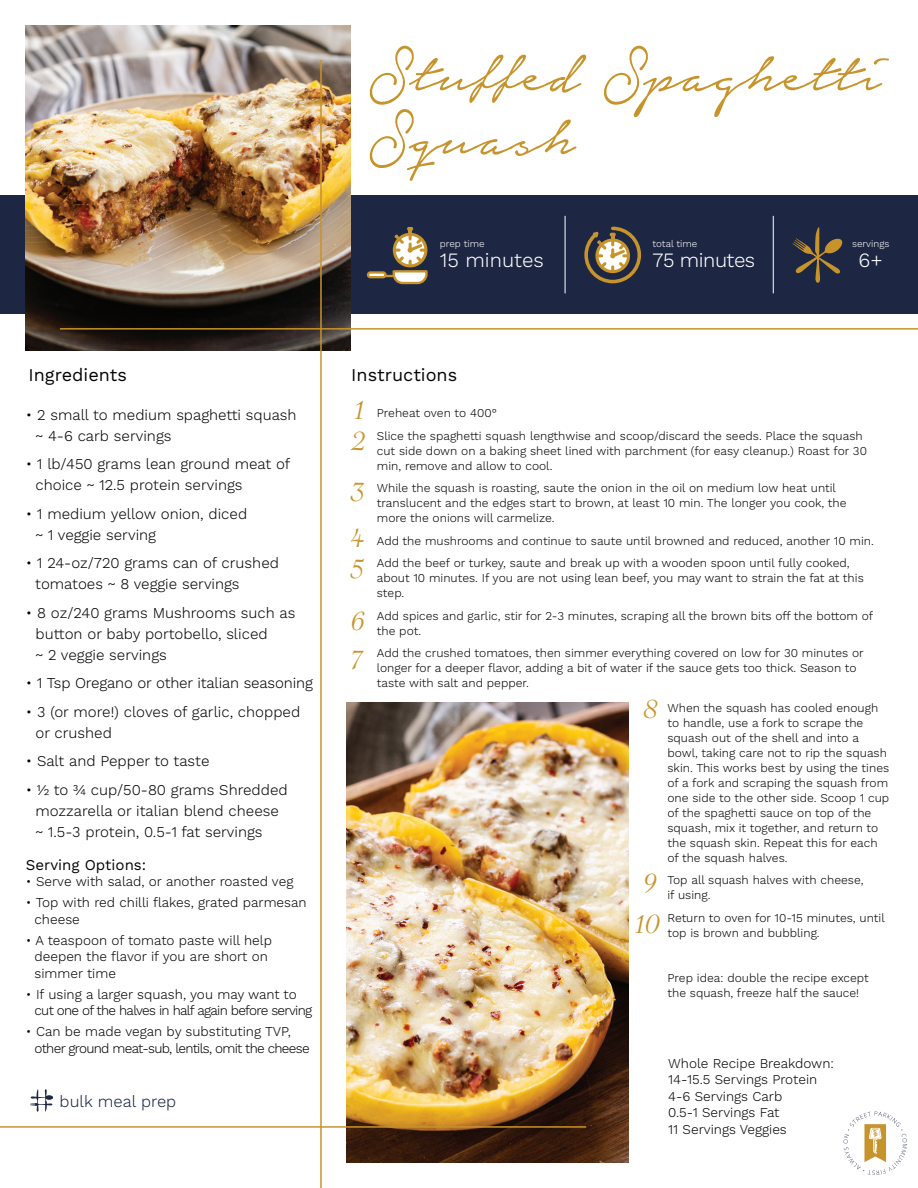
<style>
.page{position:relative;width:918px;height:1188px;background:#fff}
.page>*{position:absolute;margin:0;border:0;box-sizing:border-box;transform-origin:0 0}
.t1{font:81.9px/63.3px "Notera";color:#c7932b}
.t2{font:46.05px/51.4px "Savoye Let Plain";color:#c7932b}
.t3{font:300 20.25px "Work Sans";letter-spacing:-.015em;color:#fff}
.t4{font:18px "Work Sans";color:#040503}
.t5{font:300 16.35px "Work Sans";color:#1d2743}
.t6{font:300 15px/21px "Work Sans";color:#040503}
.t7{font:15px "Work Sans";color:#040503}
.t8{font:300 13.5px/16.5px "Work Sans";color:#040503}
.t9{font:300 13.5px/16.5px "Work Sans";letter-spacing:-.05em;color:#040503}
.t10{font:300 12px/15px "Work Sans";color:#040503}
.t11{font:300 9.75px "Work Sans";color:#fff}
</style>
<div class="page">
<svg style="left:843px;top:1111px;width:64px;height:64px"></svg>
<div style="left:0;top:195px;width:918px;height:119px;background:#1d2743"></div>
<svg style="left:384px;top:227px;width:44px;height:58px"></svg>
<div style="left:368px;top:272px;width:17px;height:5px;background:#fff;border-radius:2px"></div>
<div style="left:367px;top:271px;width:20px;height:7px;border:2px solid #c7932b;border-radius:2px"></div>
<svg style="left:792px;top:227px;width:51px;height:56px"></svg>
<svg style="left:584px;top:226px;width:58px;height:58px"></svg>
<hr style="left:565px;top:216px;width:1px;height:77px;background:#fff">
<hr style="left:773px;top:216px;width:1px;height:77px;background:#fff">
<img style="left:346px;top:703px;width:283px;height:460px">
<img style="left:26px;top:26px;width:325px;height:325px">
<hr style="left:320px;top:60px;width:2px;height:1128px;background:#c7932b">
<hr style="left:60px;top:328px;width:858px;height:2px;background:#c7932b">
<hr style="left:0;top:1126px;width:586px;height:2px;background:#c7932b">
<svg style="left:30px;top:1089px;width:23px;height:23px"></svg>
<h1 class="t1" style="left:370px;top:43px;width:513px">Stuffed Spaghetti<br>Squash</h1>
<p class="t11" style="left:652px;top:238px;width:46px">total time</p>
<p class="t11" style="left:440px;top:238px;width:46px">prep time</p>
<h3 class="t3" style="left:440px;top:248px;width:105px">15 minutes</h3>
<h3 class="t3" style="left:653px;top:248px;width:104px">75 minutes</h3>
<p class="t11" style="left:852px;top:238px;width:39px">servings</p>
<h3 class="t3" style="left:859px;top:248px;width:26px">6+</h3>
<h3 class="t4" style="left:28px;top:365px;width:100px">Ingredients</h3>
<h3 class="t4" style="left:351px;top:365px;width:107px">Instructions</h3>
<h2 class="t2" style="left:357px;top:380px;width:10px">1</h2>
<h2 class="t2" style="left:352px;top:411px;width:16px">2<br>3</h2>
<h2 class="t2" style="left:352px;top:508px;width:16px">4</h2>
<h2 class="t2" style="left:352px;top:538px;width:16px;line-height:52.5px">5<br>6</h2>
<h2 class="t2" style="left:352px;top:630px;width:12px">7</h2>
<p class="t10" style="left:377px;top:403px;width:487px;line-height:22.5px">Preheat oven to 400°<br>Slice the spaghetti squash lengthwise and scoop/discard the seeds. Place the squash</p>
<p class="t10" style="left:377px;top:444px;width:492px">cut side down on a baking sheet lined with parchment (for easy cleanup.) Roast for 30 min, remove and allow to cool.</p>
<p class="t10" style="left:377px;top:481px;width:471px">While the squash is roasting, saute the onion in the oil on medium low heat until translucent and the edges start to brown, at least 10 min. The longer you cook, the more the onions will carmelize.</p>
<p class="t10" style="left:377px;top:530px;width:499px;line-height:22.5px">Add the mushrooms and continue to saute until browned and reduced, another 10 min.<br>Add the beef or turkey, saute and break up with a wooden spoon until fully cooked,</p>
<p class="t10" style="left:377px;top:571px;width:488px">about 10 minutes. If you are not using lean beef, you may want to strain the fat at this step.</p>
<p class="t10" style="left:377px;top:609px;width:498px">Add spices and garlic, stir for 2-3 minutes, scraping all the brown bits off the bottom of the pot.</p>
<p class="t10" style="left:377px;top:646px;width:488px">Add the crushed tomatoes, then simmer everything covered on low for 30 minutes or longer for a deeper flavor, adding a bit of water if the sauce gets too thick. Season to taste with salt and pepper.</p>
<p class="t6" style="left:36px;top:405px;width:263px;text-indent:-10px">• 2 small to medium spaghetti squash ~ 4-6 carb servings</p>
<p class="t6" style="left:36px;top:454px;width:256px;text-indent:-10px">• 1 lb/450 grams lean ground meat of choice ~ 12.5 protein servings</p>
<p class="t6" style="left:36px;top:504px;width:213px;text-indent:-10px">• 1 medium yellow onion, diced ~ 1 veggie serving</p>
<p class="t6" style="left:35px;top:553px;width:245px;text-indent:-9px">• 1 24-oz/720 grams can of crushed tomatoes ~ 8 veggie servings</p>
<p class="t6" style="left:36px;top:603px;width:261px;text-indent:-10px">• 8 oz/240 grams Mushrooms such as button or baby portobello, sliced<br>~ 2 veggie servings</p>
<p class="t6" style="left:26px;top:673px;width:288px">• 1 Tsp Oregano or other italian seasoning</p>
<p class="t6" style="left:36px;top:702px;width:266px;text-indent:-10px">• 3 (or more!) cloves of garlic, chopped or crushed</p>
<p class="t6" style="left:26px;top:751px;width:185px">• Salt and Pepper to taste</p>
<p class="t6" style="left:36px;top:780px;width:254px;text-indent:-10px">• ½ to ¾ cup/50-80 grams Shredded mozzarella or italian blend cheese ~ 1.5-3 protein, 0.5-1 fat servings</p>
<p class="t7" style="left:26px;top:856px;width:122px">Serving Options:</p>
<p class="t8" style="left:26px;top:874px;width:269px">• Serve with salad, or another roasted veg</p>
<p class="t8" style="left:35px;top:895px;width:274px;text-indent:-9px">• Top with red chilli flakes, grated parmesan cheese</p>
<p class="t8" style="left:35px;top:933px;width:239px;text-indent:-9px">• A teaspoon of tomato paste will help deepen the flavor if you are short on simmer time</p>
<p class="t9" style="left:35px;top:987px;width:279px;text-indent:-9px">• If using a larger squash, you may want to cut one of the halves in half again before serving</p>
<p class="t9" style="left:35px;top:1024px;width:277px;text-indent:-9px">• Can be made vegan by substituting TVP, other ground meat-sub, lentils, omit the cheese</p>
<h2 class="t2" style="left:645px;top:679px;width:16px">8</h2>
<p class="t10" style="left:667px;top:701px;width:223px">When the squash has cooled enough to handle, use a fork to scrape the squash out of the shell and into a bowl, taking care not to rip the squash skin. This works best by using the tines of a fork and scraping the squash from one side to the other side. Scoop 1 cup of the spaghetti sauce on top of the squash, mix it together, and return to the squash skin. Repeat this for each of the squash halves.</p>
<p class="t10" style="left:667px;top:873px;width:198px">Top all squash halves with cheese, if using.</p>
<p class="t10" style="left:667px;top:911px;width:219px">Return to oven for 10-15 minutes, until top is brown and bubbling.</p>
<p class="t10" style="left:667px;top:971px;width:203px">Prep idea: double the recipe except the squash, freeze half the sauce!</p>
<h2 class="t2" style="left:637px;top:858px;width:26px;line-height:41px">9<br>10</h2>
<h3 class="t5" style="left:60px;top:1091px;width:118px">bulk meal prep</h3>
<p class="t8" style="left:668px;top:1055px;width:167px">Whole Recipe Breakdown:<br>14-15.5 Servings Protein<br>4-6 Servings Carb<br>0.5-1 Servings Fat<br>11 Servings Veggies</p>
</div>
